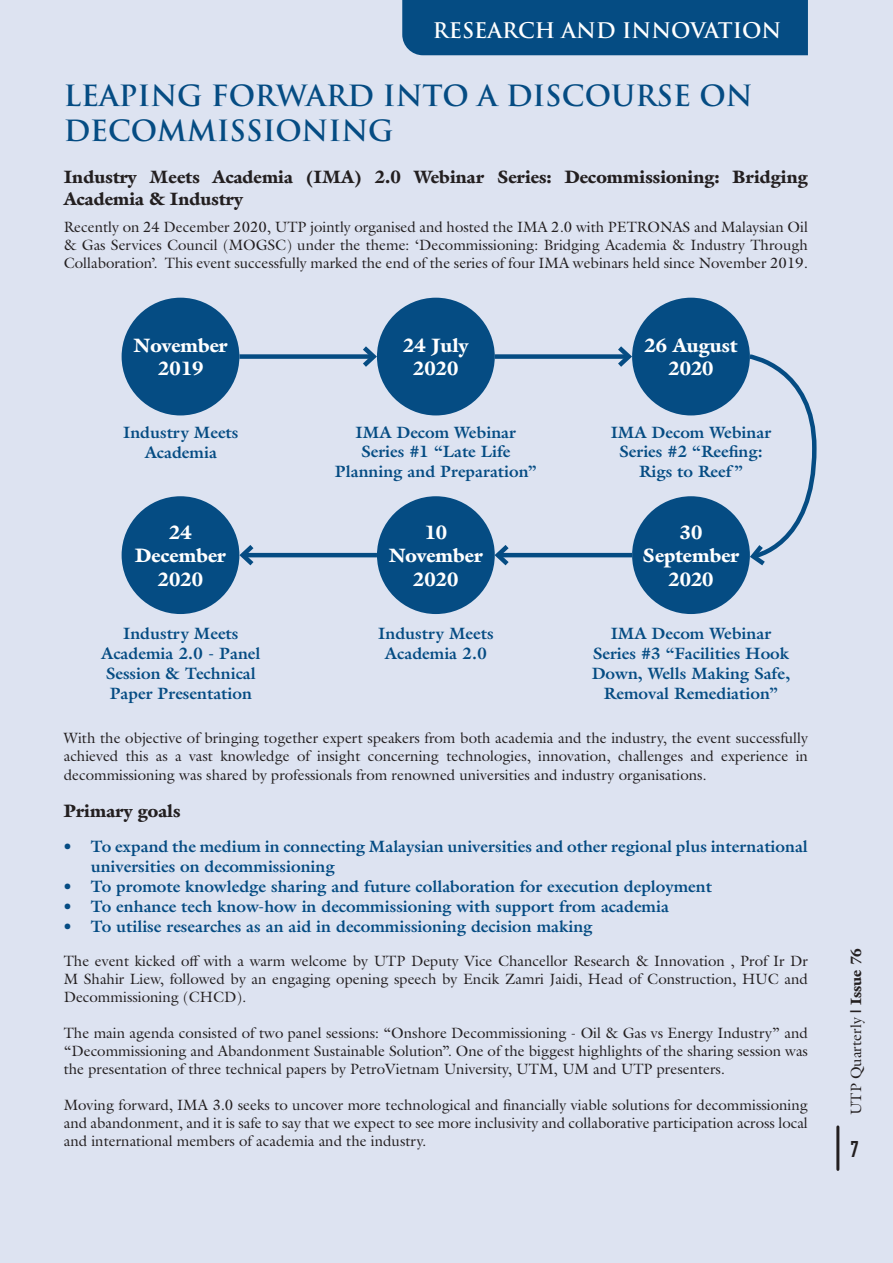
<style>
.page{position:relative;width:893px;height:1263px;background:#dde3f1}
.page>*{position:absolute;margin:0;border:0;box-sizing:border-box;transform-origin:0 0}
.t1{font:700 28.5px/34.2px "Trajan Pro";color:#054c83}
.t2{font:700 22.5px "DIN Condensed";color:#231f20}
.t3{font:700 21px "Trajan Pro";color:#fff}
.t4{font:900 19.5px/23.4px "Galliard Pro";color:#fff;text-align:center}
.t5{font:900 18px/21.6px "Galliard Pro";color:#231f20}
.t6{font:700 16.5px/19.8px "Galliard Pro";color:#054c83;text-align:center}
.t7{font:15px/18px "Galliard Pro";color:#231f20;text-align:justify}
.s1{font-weight:900}
</style>
<div class="page">
<div style="left:402px;top:0;width:406px;height:55px;background:#054c83"></div>
<div style="left:122px;top:298px;width:117px;height:117px;background:#054c83;border-radius:50%"></div>
<div style="left:122px;top:496px;width:117px;height:118px;background:#054c83;border-radius:50%"></div>
<div style="left:377px;top:298px;width:118px;height:117px;background:#054c83;border-radius:50%"></div>
<div style="left:377px;top:496px;width:118px;height:118px;background:#054c83;border-radius:50%"></div>
<div style="left:632px;top:298px;width:118px;height:117px;background:#054c83;border-radius:50%"></div>
<div style="left:632px;top:496px;width:118px;height:118px;background:#054c83;border-radius:50%"></div>
<div style="left:239px;top:354px;width:135px;height:5px;background:#054c83"></div>
<svg style="left:358px;top:342px;width:21px;height:29px"></svg>
<hr style="left:243px;top:553px;width:134px;height:4px;background:#054c83">
<svg style="left:237px;top:540px;width:21px;height:30px"></svg>
<div style="left:494px;top:354px;width:135px;height:5px;background:#054c83"></div>
<svg style="left:613px;top:342px;width:21px;height:29px"></svg>
<hr style="left:498px;top:553px;width:134px;height:4px;background:#054c83">
<svg style="left:492px;top:540px;width:21px;height:29px"></svg>
<svg style="left:745px;top:352px;width:72px;height:218px"></svg>
<hr style="left:836px;top:1127px;width:3px;height:42px;background:#231f20">
<h3 class="t3" style="left:433px;top:17px;width:350px">RESEARCH AND INNOVATION</h3>
<h1 class="t1" style="left:64px;top:79px;width:690px">LEAPING FORWARD INTO A DISCOURSE ON<br>DECOMMISSIONING</h1>
<p class="t5" style="left:64px;top:166px;width:746px">Industry Meets Academia (IMA) 2.0 Webinar Series: Decommissioning: Bridging<br>Academia &amp; Industry</p>
<p class="t7" style="left:64px;top:217px;width:746px">Recently on 24 December 2020, UTP jointly organised and hosted the IMA 2.0 with PETRONAS and Malaysian Oil &amp; Gas Services Council (MOGSC) under the theme: ‘Decommissioning: Bridging Academia &amp; Industry Through Collaboration’. This event successfully marked the end of the series of four IMA webinars held since November 2019.</p>
<h3 class="t4" style="left:134px;top:333px;width:96px">November<br>2019</h3>
<h3 class="t4" style="left:403px;top:333px;width:67px">24 July<br>2020</h3>
<h3 class="t4" style="left:644px;top:333px;width:94px">26 August<br>2020</h3>
<p class="t6" style="left:123px;top:422px;width:117px">Industry Meets<br>Academia</p>
<p class="t6" style="left:335px;top:422px;width:203px">IMA Decom Webinar<br>Series #1 “Late Life<br>Planning and Preparation”</p>
<p class="t6" style="left:611px;top:422px;width:162px">IMA Decom Webinar<br>Series #2 “Reefing:<br>Rigs to Reef”</p>
<h3 class="t4" style="left:135px;top:520px;width:93px">24<br>December<br>2020</h3>
<h3 class="t4" style="left:389px;top:520px;width:96px">10<br>November<br>2020</h3>
<p class="t6" style="left:101px;top:624px;width:161px">Industry Meets<br>Academia 2.0 - Panel<br>Session &amp; Technical<br>Paper Presentation</p>
<p class="t6" style="left:378px;top:624px;width:117px">Industry Meets<br>Academia 2.0</p>
<h3 class="t4" style="left:643px;top:520px;width:98px">30<br>September<br>2020</h3>
<p class="t6" style="left:592px;top:624px;width:200px">IMA Decom Webinar<br>Series #3 “Facilities Hook<br>Down, Wells Making Safe,<br>Removal Remediation”</p>
<p class="t7" style="left:64px;top:729px;width:746px">With the objective of bringing together expert speakers from both academia and the industry, the event successfully achieved this as a vast knowledge of insight concerning technologies, innovation, challenges and experience in decommissioning was shared by professionals from renowned universities and industry organisations.</p>
<p class="t5" style="left:64px;top:799px;width:118px">Primary goals</p>
<p class="t6" style="left:91px;top:837px;width:719px;text-align:left;text-indent:-27px">• To expand the medium in connecting Malaysian universities and other regional plus international universities on decommissioning</p>
<p class="t6" style="left:64px;top:876px;width:650px">• To promote knowledge sharing and future collaboration for execution deployment</p>
<p class="t6" style="left:64px;top:896px;width:607px">• To enhance tech know-how in decommissioning with support from academia</p>
<p class="t6" style="left:64px;top:916px;width:530px">• To utilise researches as an aid in decommissioning decision making</p>
<p class="t7" style="left:64px;top:952px;width:746px">The event kicked off with a warm welcome by UTP Deputy Vice Chancellor Research &amp; Innovation , Prof Ir Dr M Shahir Liew, followed by an engaging opening speech by Encik Zamri Jaidi, Head of Construction, HUC and Decommissioning (CHCD).</p>
<p class="t7" style="left:64px;top:1024px;width:746px">The main agenda consisted of two panel sessions: “Onshore Decommissioning - Oil &amp; Gas vs Energy Industry” and “Decommissioning and Abandonment Sustainable Solution”. One of the biggest highlights of the sharing session was the presentation of three technical papers by PetroVietnam University, UTM, UM and UTP presenters.</p>
<p class="t7" style="left:64px;top:1096px;width:746px">Moving forward, IMA 3.0 seeks to uncover more technological and financially viable solutions for decommissioning and abandonment, and it is safe to say that we expect to see more inclusivity and collaborative participation across local and international members of academia and the industry.</p>
<p class="t7" style="left:847px;top:1115px;width:169px;rotate:-90deg">UTP Quarterly <span class="s1">| Issue 76</span></p>
<h2 class="t2" style="left:850px;top:1134px;width:10px">7</h2>
</div>
